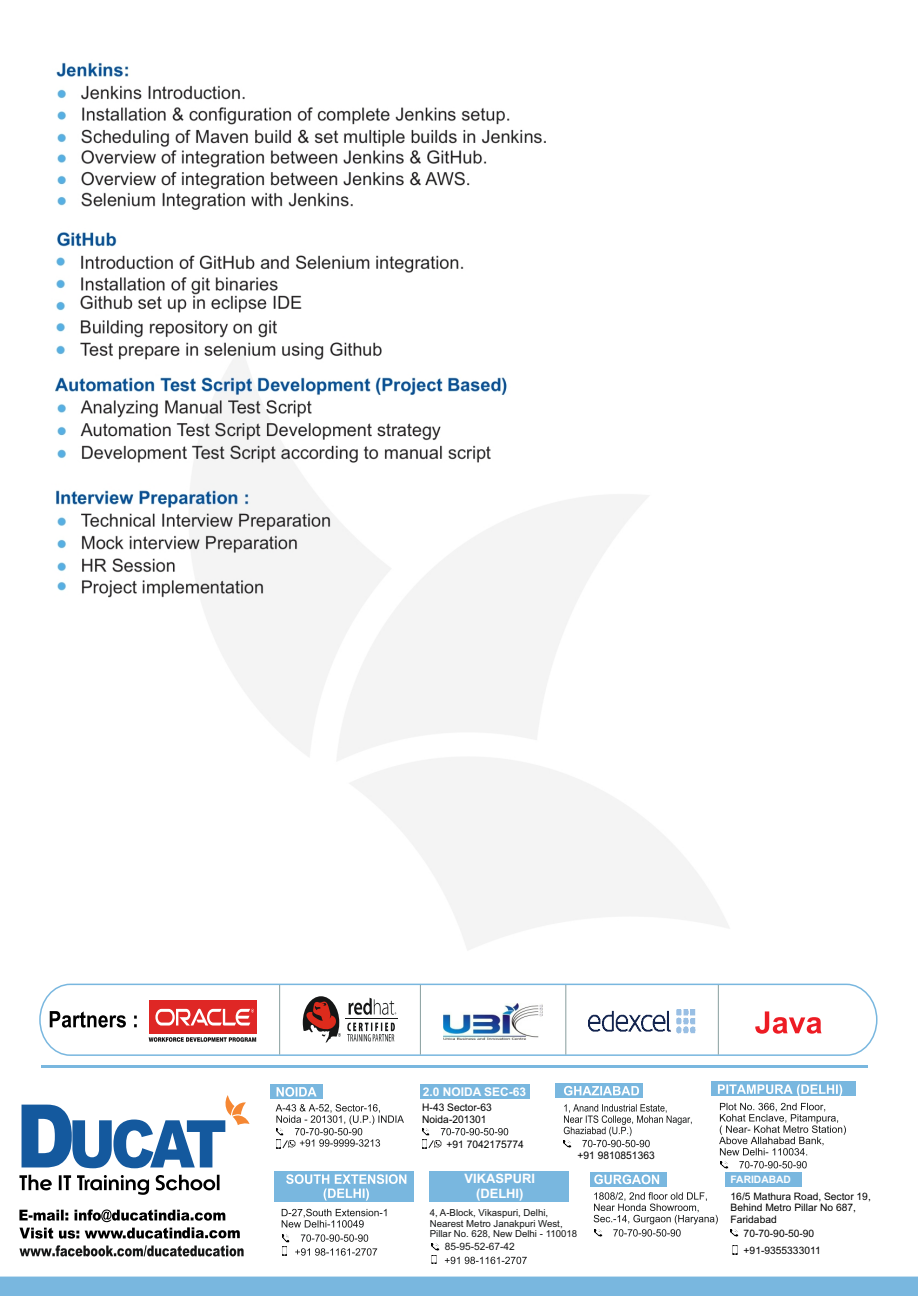
<style>
.page{position:relative;width:918px;height:1296px;background:#fff}
.page>*{position:absolute;margin:0;border:0;box-sizing:border-box;transform-origin:0 0}
.t1{font:700 12.9px "Arial";color:#fff}
.t2{font:700 12px "Arial";color:#fff}
.t3{font:10.5px/11.9px "Arial Narrow";color:#000;scale:1.2 1}
.t4{font:10.2px/11.4px "Arial";color:#000}
.t5{font:10.2px "Arial";color:#151616}
.t6{font:700 10.2px "Arial";color:#fff}
.t7{font:9.6px/10.8px "Arial";color:#151616}
</style>
<div class="page">
<img style="left:55px;top:62px;width:674px;height:888px">
<div style="left:0;top:1277px;width:918px;height:19px;background:#79b7df"></div>
<div style="left:274px;top:1171px;width:139px;height:31px;background:#79b7df"></div>
<svg style="left:282px;top:1209px;width:105px;height:19px"></svg>
<svg style="left:282px;top:1234px;width:95px;height:22px"></svg>
<svg style="left:286px;top:1174px;width:120px;height:27px"></svg>
<hr style="left:41px;top:1065px;width:826px;height:3px;background:#79b7df">
<svg style="left:19px;top:1209px;width:221px;height:30px"></svg>
<svg style="left:39px;top:983px;width:839px;height:73px"></svg>
<hr style="left:279px;top:985px;width:1px;height:70px;background:#879e9e">
<svg style="left:50px;top:1011px;width:87px;height:17px"></svg>
<div style="left:711px;top:1081px;width:145px;height:15px;background:#79b7df"></div>
<svg style="left:718px;top:1084px;width:124px;height:12px"></svg>
<div style="left:270px;top:1085px;width:52px;height:14px;background:#79b7df"></div>
<svg style="left:277px;top:1087px;width:40px;height:10px"></svg>
<div style="left:556px;top:1083px;width:87px;height:15px;background:#79b7df"></div>
<svg style="left:564px;top:1086px;width:75px;height:10px"></svg>
<svg style="left:303px;top:996px;width:38px;height:47px"></svg>
<svg style="left:347px;top:1022px;width:49px;height:20px"></svg>
<hr style="left:345px;top:1018px;width:52px;height:1px;background:#151616">
<svg style="left:349px;top:998px;width:47px;height:17px"></svg>
<div style="left:149px;top:1001px;width:108px;height:33px;background:#df2725"></div>
<svg style="left:155px;top:1009px;width:99px;height:17px"></svg>
<svg style="left:149px;top:1037px;width:107px;height:5px"></svg>
<img style="left:444px;top:1003px;width:99px;height:36px">
<img style="left:589px;top:1009px;width:106px;height:25px">
<hr style="left:420px;top:985px;width:1px;height:70px;background:#879e9e">
<hr style="left:565px;top:985px;width:1px;height:70px;background:#879e9e">
<hr style="left:718px;top:985px;width:1px;height:70px;background:#879e9e">
<svg style="left:19px;top:1245px;width:225px;height:11px"></svg>
<svg style="left:755px;top:1011px;width:67px;height:23px"></svg>
<svg style="left:275px;top:1104px;width:129px;height:45px"></svg>
<svg style="left:564px;top:1104px;width:128px;height:44px"></svg>
<svg style="left:719px;top:1103px;width:127px;height:66px"></svg>
<div style="left:590px;top:1172px;width:77px;height:15px;background:#79b7df"></div>
<svg style="left:594px;top:1175px;width:65px;height:9px"></svg>
<svg style="left:594px;top:1192px;width:124px;height:45px"></svg>
<svg style="left:422px;top:1128px;width:86px;height:21px"></svg>
<div style="left:420px;top:1085px;width:110px;height:14px;background:#79b7df"></div>
<svg style="left:22px;top:1095px;width:228px;height:73px"></svg>
<svg style="left:19px;top:1175px;width:201px;height:20px"></svg>
<div style="left:430px;top:1171px;width:139px;height:31px;background:#79b7df"></div>
<svg style="left:431px;top:1243px;width:8px;height:21px"></svg>
<svg style="left:445px;top:1257px;width:82px;height:7px"></svg>
<div style="left:725px;top:1172px;width:77px;height:15px;background:#79b7df"></div>
<svg style="left:731px;top:1229px;width:7px;height:8px"></svg>
<svg style="left:732px;top:1245px;width:6px;height:9px"></svg>
<p class="t2" style="left:423px;top:1087px;width:105px">2.0 NOIDA SEC-63</p>
<p class="t3" style="left:422px;top:1103px;width:59px">H-43 Sector-63<br>Noida-201301</p>
<p class="t3" style="left:447px;top:1139px;width:66px">+91 7042175774</p>
<p class="t1" style="left:465px;top:1174px;width:72px">VIKASPURI</p>
<p class="t1" style="left:476px;top:1189px;width:49px">(DELHI)</p>
<p class="t3" style="left:578px;top:1150px;width:66px">+91 9810851363</p>
<p class="t7" style="left:430px;top:1208px;width:149px">4, A-Block, Vikaspuri, Delhi,<br>Nearest Metro Janakpuri West,<br>Pillar No. 628, New Delhi - 110018</p>
<p class="t5" style="left:445px;top:1243px;width:72px">85-95-52-67-42</p>
<p class="t6" style="left:731px;top:1175px;width:62px">FARIDABAD</p>
<p class="t4" style="left:731px;top:1191px;width:142px">16/5 Mathura Road, Sector 19,<br>Behind Metro Pillar No 687,<br>Faridabad</p>
<p class="t4" style="left:744px;top:1226px;width:79px;line-height:16.5px">70-70-90-50-90 +91-9355333011</p>
</div>
